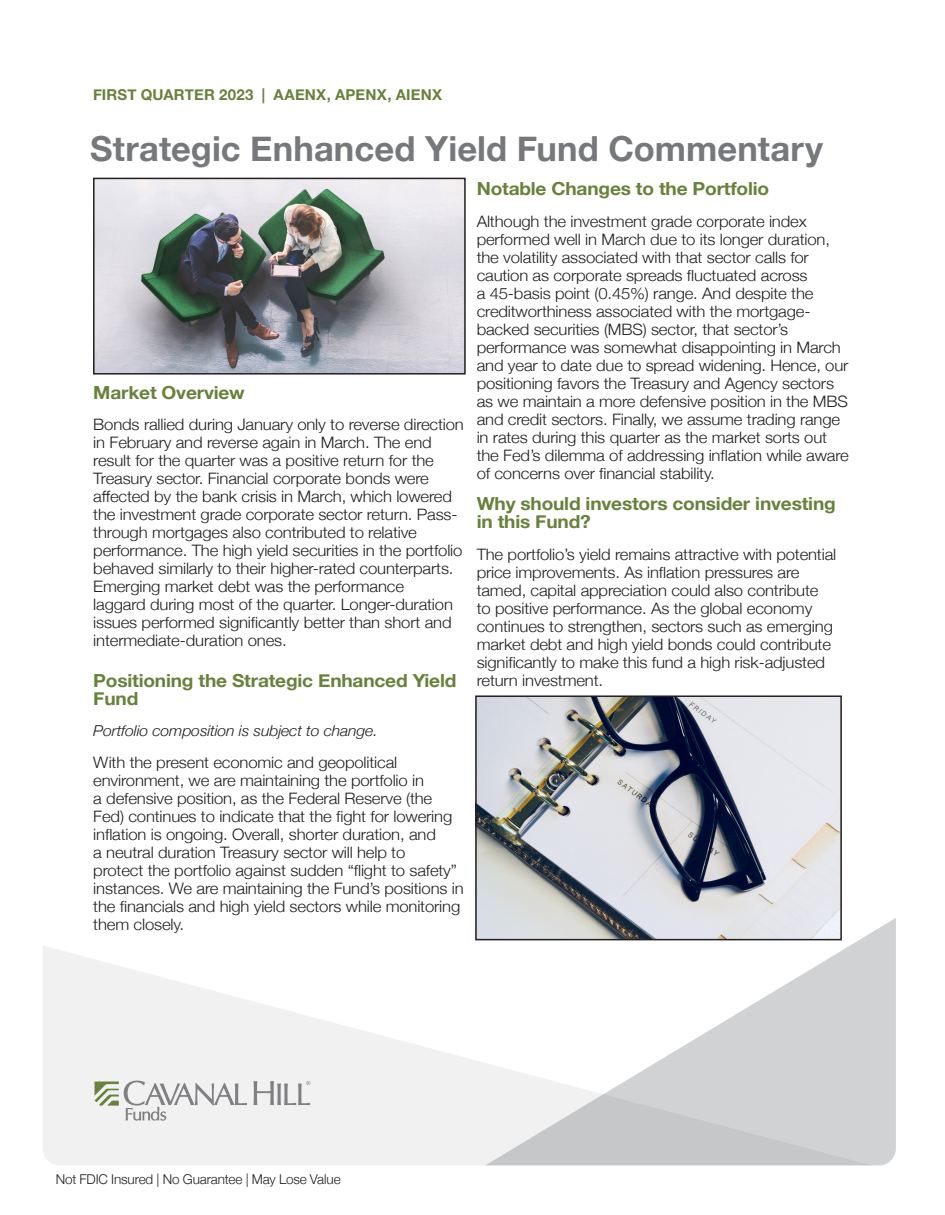
<style>
.page{position:relative;width:945px;height:1215px;background:#fff}
.page>*{position:absolute;margin:0;border:0;box-sizing:border-box;transform-origin:0 0}
.Main_Headline{font:700 34.5px "Helvetica Neue";letter-spacing:.005em;color:#76787b}
.Body_Copy{font:700 18px/18px "Helvetica Neue";letter-spacing:-.01em;color:#68813b;scale:1.06 1}
.Body_Copy-2{font:300 15.75px/18px "Helvetica Neue";letter-spacing:-.01em;color:#231f20;scale:1.06 1}
.Body_Copy-3{font:italic 300 15px "Helvetica Neue";letter-spacing:-.01em;color:#231f20;scale:1.06 1}
.Product_Tag__Optiona{font:700 15px "Helvetica Neue";letter-spacing:.015em;color:#68813b}
.t1{font:300 13.5px "Helvetica Neue";letter-spacing:-.01em;color:#231f20}
</style>
<div class="page">
<svg style="left:43px;top:946px;width:442px;height:219px;fill:#f1f1f2"></svg>
<svg style="left:485px;top:918px;width:411px;height:247px"></svg>
<svg style="left:95px;top:1081px;width:215px;height:40px"></svg>
<img style="left:96px;top:181px;width:367px;height:191px">
<div style="left:93px;top:178px;width:373px;height:197px;border:2px solid #231f20"></div>
<img style="left:478px;top:698px;width:361px;height:239px">
<div style="left:475px;top:695px;width:367px;height:245px;border:2px solid #231f20"></div>
<p class="Product_Tag__Optiona" style="left:93px;top:83px;width:351px">FIRST QUARTER 2023 | AAENX, APENX, AIENX</p>
<p class="Main_Headline" style="left:90px;top:121px;width:734px">Strategic Enhanced Yield Fund Commentary</p>
<p class="Body_Copy" style="left:93px;top:384px;width:144px">Market Overview</p>
<p class="Body_Copy-2" style="left:93px;top:415px;width:351px">Bonds rallied during January only to reverse direction in February and reverse again in March. The end result for the quarter was a positive return for the Treasury sector. Financial corporate bonds were affected by the bank crisis in March, which lowered the investment grade corporate sector return. Pass&shy;through mortgages also contributed to relative performance. The high yield securities in the portfolio behaved similarly to their higher-rated counterparts.<br>Emerging market debt was the performance<br>laggard during most of the quarter. Longer-duration issues performed significantly better than short and intermediate-duration ones.</p>
<p class="Body_Copy" style="left:93px;top:672px;width:344px">Positioning the Strategic Enhanced Yield<br>Fund</p>
<p class="Body_Copy-3" style="left:93px;top:719px;width:270px">Portfolio composition is subject to change.</p>
<p class="Body_Copy-2" style="left:93px;top:752px;width:351px">With the present economic and geopolitical environment, we are maintaining the portfolio in<br>a defensive position, as the Federal Reserve (the Fed) continues to indicate that the fight for lowering inflation is ongoing. Overall, shorter duration, and<br>a neutral duration Treasury sector will help to<br>protect the portfolio against sudden “flight to safety” instances. We are maintaining the Fund’s positions in the financials and high yield sectors while monitoring them closely.</p>
<p class="Body_Copy" style="left:477px;top:180px;width:277px">Notable Changes to the Portfolio</p>
<p class="Body_Copy-2" style="left:477px;top:211px;width:353px">Although the investment grade corporate index performed well in March due to its longer duration, the volatility associated with that sector calls for caution as corporate spreads fluctuated across<br>a 45-basis point (0.45%) range. And despite the creditworthiness associated with the mortgage&shy;backed securities (MBS) sector, that sector’s performance was somewhat disappointing in March and year to date due to spread widening. Hence, our positioning favors the Treasury and Agency sectors as we maintain a more defensive position in the MBS and credit sectors. Finally, we assume trading range in rates during this quarter as the market sorts out the Fed’s dilemma of addressing inflation while aware of concerns over financial stability.</p>
<p class="Body_Copy" style="left:477px;top:495px;width:340px">Why should investors consider investing in this Fund?</p>
<p class="Body_Copy-2" style="left:477px;top:544px;width:341px">The portfolio’s yield remains attractive with potential price improvements. As inflation pressures are tamed, capital appreciation could also contribute to positive performance. As the global economy continues to strengthen, sectors such as emerging market debt and high yield bonds could contribute significantly to make this fund a high risk-adjusted return investment.</p>
<p class="t1" style="left:56px;top:1168px;width:286px">Not FDIC Insured | No Guarantee | May Lose Value</p>
</div>
